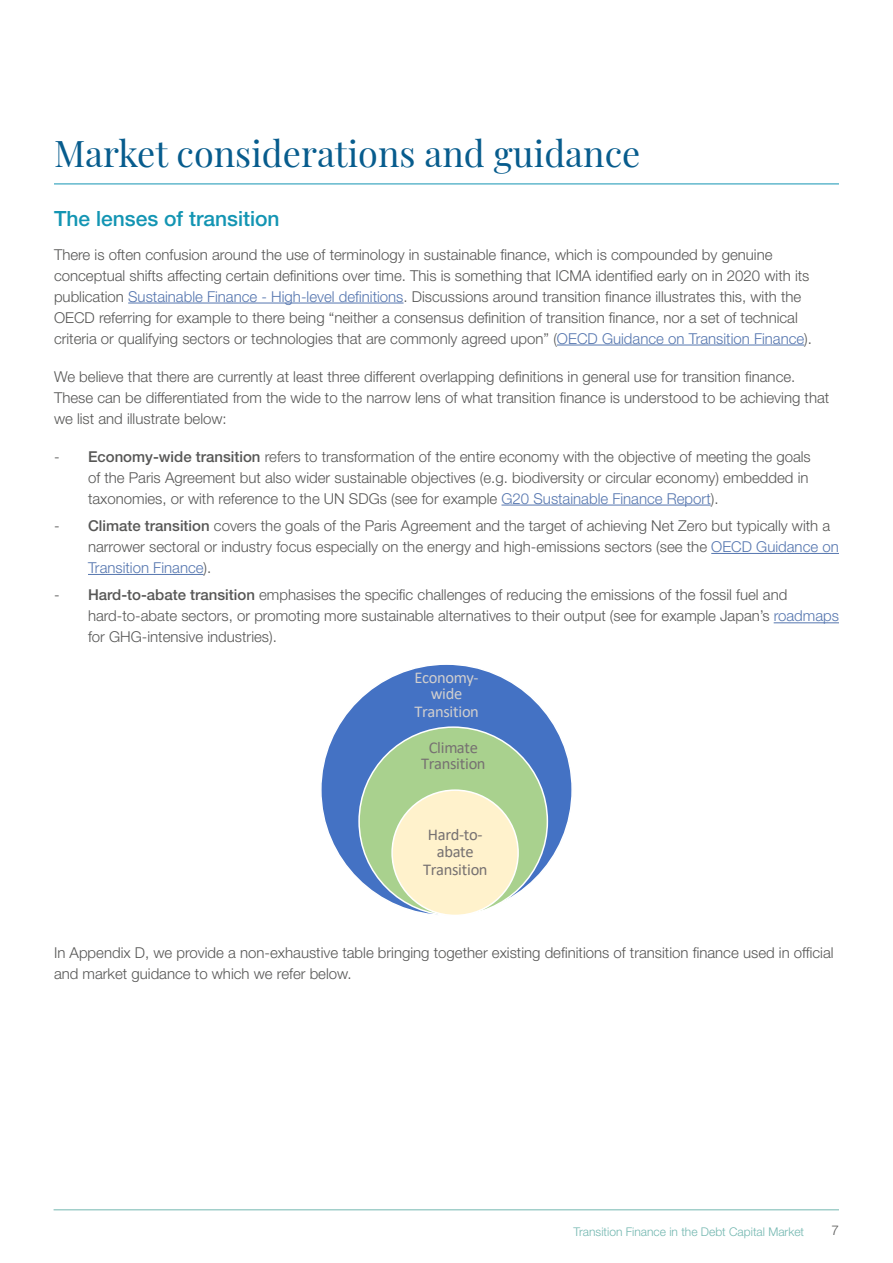
<style>
.page{position:relative;width:893px;height:1263px;background:#fff}
.page>*{position:absolute;margin:0;border:0;box-sizing:border-box;transform-origin:0 0}
.t1{font:36px "Playfair Display";color:#075c8d}
.t2{font:500 21px "Helvetica Neue LT Std";color:#1395b3}
.t3{font:16.5px/16.5px "Calibri";letter-spacing:-.02em;color:#767171;text-align:center}
.t4{font:16.5px/16.5px "Calibri";letter-spacing:-.02em;color:#d0cece;text-align:center}
.t5{font:300 15px/21px "Helvetica Neue LT Std";color:#575756}
.t6{font:300 13.5px "Helvetica Neue LT Std";color:#575756}
.t7{font:300 12px "Helvetica Neue LT Std";color:#73b7b0}
.s1{color:#5576af}
.s2{font-weight:500}
</style>
<div class="page">
<hr style="left:54px;top:1209px;width:785px;height:1px;background:#73b7b0">
<hr style="left:54px;top:184px;width:785px;height:1px;background:#1395b3">
<hr style="left:128px;top:303px;width:275px;height:1px;background:#5576af">
<hr style="left:557px;top:345px;width:247px;height:1px;background:#5576af">
<hr style="left:501px;top:505px;width:210px;height:1px;background:#5576af">
<hr style="left:711px;top:553px;width:128px;height:1px;background:#5576af">
<hr style="left:88px;top:574px;width:116px;height:1px;background:#5576af">
<hr style="left:774px;top:622px;width:65px;height:1px;background:#5576af">
<div style="left:321px;top:664px;width:251px;height:251px;background:#4472c4;border-radius:50%"></div>
<div style="left:359px;top:727px;width:188px;height:188px;background:#a9d18e;border-radius:50%"></div>
<div style="left:392px;top:790px;width:126px;height:125px;background:#fff2cc;border-radius:50%"></div>
<h1 class="t1" style="left:54px;top:125px;width:588px">Market considerations and guidance</h1>
<h2 class="t2" style="left:54px;top:206px;width:227px">The lenses of transition</h2>
<p class="t5" style="left:54px;top:243px;width:760px">There is often confusion around the use of terminology in sustainable finance, which is compounded by genuine conceptual shifts affecting certain definitions over time. This is something that ICMA identified early on in 2020 with its publication <span class="s1">Sustainable Finance - High-level definitions</span>. Discussions around transition finance illustrates this, with the OECD referring for example to there being “neither a consensus definition of transition finance, nor a set of technical criteria or qualifying sectors or technologies that are commonly agreed upon” (<span class="s1">OECD Guidance on Transition Finance</span>).</p>
<p class="t5" style="left:54px;top:365px;width:777px">We believe that there are currently at least three different overlapping definitions in general use for transition finance.<br>These can be differentiated from the wide to the narrow lens of what transition finance is understood to be achieving that we list and illustrate below:</p>
<p class="t5" style="left:88px;top:445px;width:724px;text-indent:-34px">- <span class="s2">Economy-wide transition</span> refers to transformation of the entire economy with the objective of meeting the goals of the Paris Agreement but also wider sustainable objectives (e.g. biodiversity or circular economy) embedded in taxonomies, or with reference to the UN SDGs (see for example <span class="s1">G20 Sustainable Finance Report</span>).</p>
<p class="t5" style="left:88px;top:515px;width:752px;text-indent:-34px">- <span class="s2">Climate transition</span> covers the goals of the Paris Agreement and the target of achieving Net Zero but typically with a narrower sectoral or industry focus especially on the energy and high-emissions sectors (see the <span class="s1">OECD Guidance on<br>Transition Finance</span>).</p>
<p class="t5" style="left:88px;top:584px;width:752px;text-indent:-34px">- <span class="s2">Hard-to-abate transition</span> emphasises the specific challenges of reducing the emissions of the fossil fuel and hard-to-abate sectors, or promoting more sustainable alternatives to their output (see for example Japan’s <span class="s1">roadmaps </span>for GHG-intensive industries).</p>
<p class="t4" style="left:415px;top:669px;width:65px">Economy&shy;wide</p>
<p class="t4" style="left:414px;top:703px;width:66px">Transition</p>
<p class="t3" style="left:421px;top:738px;width:66px">Climate<br>Transition</p>
<p class="t3" style="left:428px;top:826px;width:56px">Hard-to&shy;abate</p>
<p class="t3" style="left:423px;top:861px;width:66px">Transition</p>
<p class="t5" style="left:54px;top:941px;width:781px">In Appendix D, we provide a non-exhaustive table bringing together existing definitions of transition finance used in official and market guidance to which we refer below.</p>
<p class="t7" style="left:574px;top:1224px;width:232px">Transition Finance in the Debt Capital Market</p>
<p class="t6" style="left:831px;top:1222px;width:9px">7</p>
</div>
